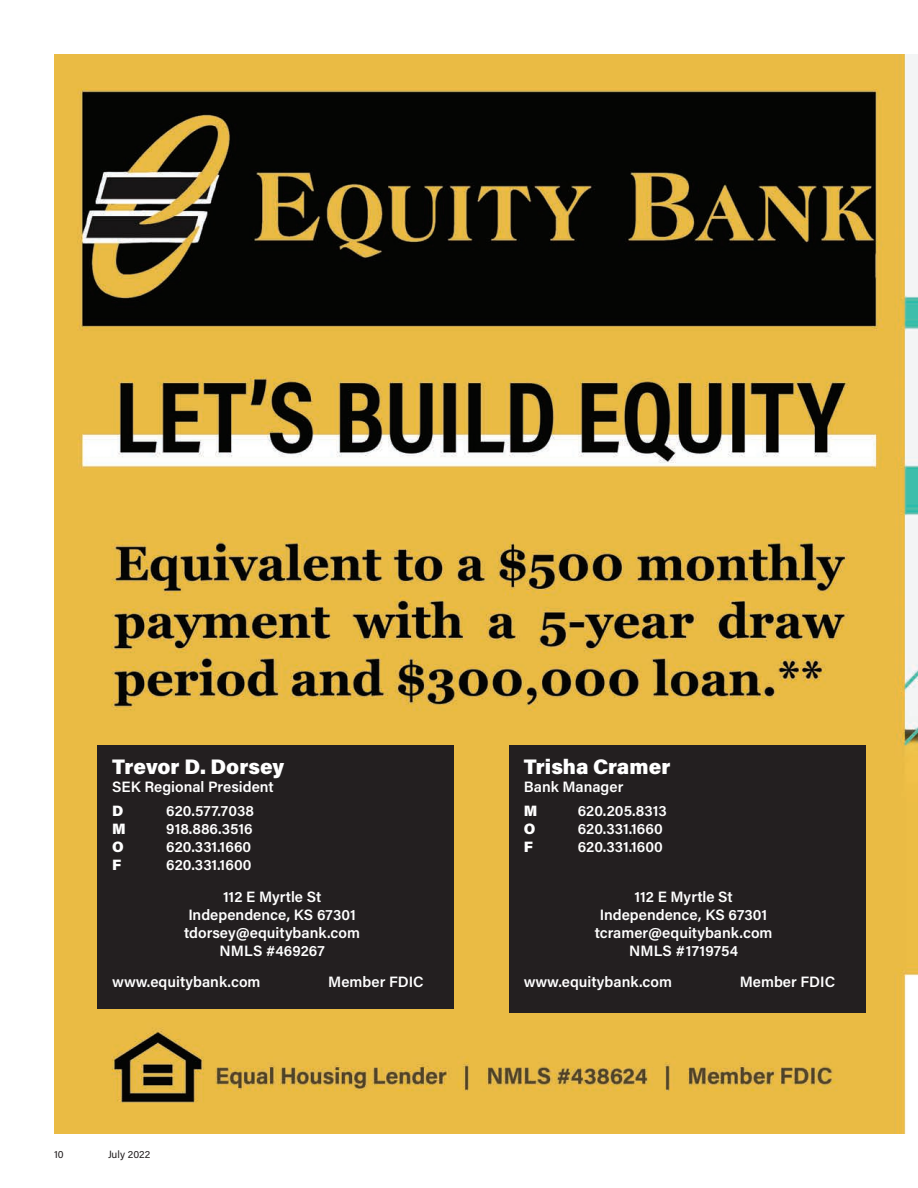
<style>
.page{position:relative;width:918px;height:1188px;background:#fff}
.page>*{position:absolute;margin:0;border:0;box-sizing:border-box;transform-origin:0 0}
.t1{font:900 21px "Acumin Pro";color:#fff}
.t2{font:600 15px "Acumin Pro";color:#fff}
.t3{font:900 15px "Acumin Pro";color:#fff}
.t4{font:10.5px "Acumin Pro";color:#231f20}
</style>
<div class="page">
<img style="left:54px;top:54px;width:864px;height:1080px">
<div style="left:97px;top:745px;width:357px;height:264px;background:#231f20"></div>
<div style="left:510px;top:745px;width:356px;height:267px;background:#231f20"></div>
<p class="t1" style="left:112px;top:751px;width:174px">Trevor D. Dorsey</p>
<p class="t2" style="left:112px;top:776px;width:163px">SEK Regional President</p>
<p class="t3" style="left:112px;top:800px;width:13px">D</p>
<p class="t2" style="left:166px;top:801px;width:89px">620.577.7038</p>
<p class="t3" style="left:112px;top:818px;width:15px">M</p>
<p class="t2" style="left:166px;top:819px;width:88px">918.886.3516</p>
<p class="t3" style="left:112px;top:836px;width:13px">O</p>
<p class="t2" style="left:166px;top:837px;width:87px">620.331.1660</p>
<p class="t3" style="left:112px;top:854px;width:11px">F</p>
<p class="t2" style="left:166px;top:855px;width:87px">620.331.1600</p>
<p class="t2" style="left:223px;top:886px;width:100px">112 E Myrtle St</p>
<p class="t2" style="left:188px;top:904px;width:169px">Independence, KS 67301</p>
<p class="t2" style="left:184px;top:922px;width:177px">tdorsey@equitybank.com</p>
<p class="t2" style="left:220px;top:940px;width:107px">NMLS #469267</p>
<p class="t2" style="left:112px;top:972px;width:150px">www.equitybank.com</p>
<p class="t2" style="left:328px;top:972px;width:97px">Member FDIC</p>
<p class="t4" style="left:54px;top:1147px;width:11px">10</p>
<p class="t4" style="left:108px;top:1147px;width:44px">July 2022</p>
<p class="t1" style="left:524px;top:751px;width:148px">Trisha Cramer</p>
<p class="t2" style="left:524px;top:776px;width:101px">Bank Manager</p>
<p class="t3" style="left:524px;top:800px;width:15px">M</p>
<p class="t2" style="left:578px;top:801px;width:91px">620.205.8313</p>
<p class="t3" style="left:524px;top:818px;width:13px">O</p>
<p class="t2" style="left:578px;top:819px;width:87px">620.331.1660</p>
<p class="t3" style="left:524px;top:836px;width:11px">F</p>
<p class="t2" style="left:578px;top:837px;width:87px">620.331.1600</p>
<p class="t2" style="left:635px;top:886px;width:100px">112 E Myrtle St</p>
<p class="t2" style="left:600px;top:904px;width:169px">Independence, KS 67301</p>
<p class="t2" style="left:595px;top:922px;width:179px">tcramer@equitybank.com</p>
<p class="t2" style="left:629px;top:940px;width:110px">NMLS #1719754</p>
<p class="t2" style="left:524px;top:972px;width:150px">www.equitybank.com</p>
<p class="t2" style="left:740px;top:972px;width:97px">Member FDIC</p>
</div>
